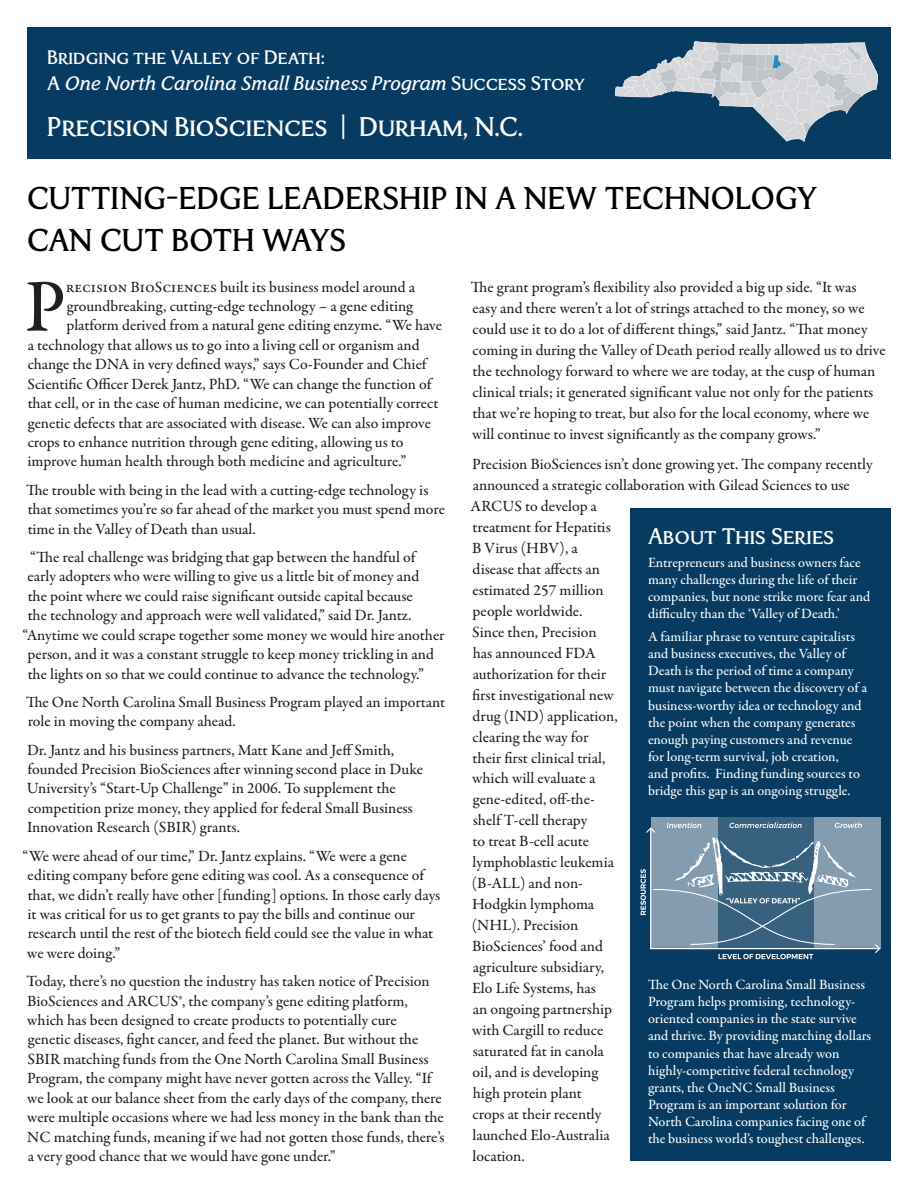
<style>
.page{position:relative;width:918px;height:1188px;background:#fff}
.page>*{position:absolute;margin:0;border:0;box-sizing:border-box;transform-origin:0 0}
.t1{font:500 75px "Garamond Premr Pro";color:#231f20}
.t2{font:31.5px/42px "North Carolina Smallcaps";letter-spacing:.01em;color:#000}
.t3{font:27px "North Carolina Smallcaps";color:#fff}
.t4{font:22.5px "North Carolina Smallcaps";color:#fff}
.t5{font:19.5px/25.5px "North Carolina Smallcaps";color:#fff}
.t6{font:500 15.75px/21px "Garamond Premr Pro";color:#231f20}
.t7{font:500 14.25px/17.1px "Garamond Premr Pro";letter-spacing:-.005em;color:#fff}
.s1{font-family:"North Carolina";font-style:italic}
</style>
<div class="page">
<div style="left:27px;top:27px;width:864px;height:131px;background:#083b61"></div>
<div style="left:630px;top:509px;width:261px;height:652px;background:#083b61"></div>
<div style="left:718px;top:817px;width:96px;height:132px;background:#38617f"></div>
<div style="left:651px;top:817px;width:67px;height:132px;background:#839caf"></div>
<div style="left:814px;top:817px;width:66px;height:132px;background:#839caf"></div>
<svg style="left:641px;top:822px;width:239px;height:137px"></svg>
<img style="left:615px;top:41px;width:262px;height:101px">
<p class="t5" style="left:47px;top:45px;width:539px">Bridging the Valley of Death:<br>A <span class="s1">One North Carolina Small Business Program</span> Success Story</p>
<p class="t3" style="left:47px;top:114px;width:477px">Precision BioSciences | Durham, N.C.</p>
<p class="t2" style="left:27px;top:178px;width:792px">CUTTING-EDGE LEADERSHIP IN A NEW TECHNOLOGY<br>CAN CUT BOTH WAYS</p>
<p class="t1" style="left:24px;top:262px;width:43px">P</p>
<p class="t6" style="left:66px;top:277px;width:351px">recision BioSciences built its business model around a</p>
<p class="t6" style="left:471px;top:277px;width:416px">The grant program’s flexibility also provided a big up side. “It was<br>easy and there weren’t a lot of strings attached to the money, so we could use it to do a lot of different things,” said Jantz. “That money coming in during the Valley of Death period really allowed us to drive the technology forward to where we are today, at the cusp of human clinical trials; it generated significant value not only for the patients that we’re hoping to treat, but also for the local economy, where we will continue to invest significantly as the company grows.”</p>
<p class="t6" style="left:471px;top:454px;width:403px">Precision BioSciences isn’t done growing yet. The company recently announced a strategic collaboration with Gilead Sciences to use<br>ARCUS to develop a<br>treatment for Hepatitis<br>B Virus (HBV), a<br>disease that affects an<br>estimated 257 million<br>people worldwide.<br>Since then, Precision<br>has announced FDA<br>authorization for their<br>first investigational new<br>drug (IND) application,<br>clearing the way for<br>their first clinical trial,<br>which will evaluate a<br>gene-edited, off-the-<br>shelf T-cell therapy<br>to treat B-cell acute<br>lymphoblastic leukemia<br>(B-ALL) and non-<br>Hodgkin lymphoma<br>(NHL). Precision<br>BioSciences’ food and<br>agriculture subsidiary,<br>Elo Life Systems, has<br>an ongoing partnership<br>with Cargill to reduce<br>saturated fat in canola<br>oil, and is developing<br>high protein plant<br>crops at their recently<br>launched Elo-Australia<br>location.</p>
<p class="t6" style="left:67px;top:296px;width:348px">groundbreaking, cutting-edge technology – a gene editing</p>
<p class="t6" style="left:67px;top:315px;width:377px">platform derived from a natural gene editing enzyme. “We have</p>
<p class="t6" style="left:28px;top:335px;width:394px">a technology that allows us to go into a living cell or organism and</p>
<p class="t6" style="left:28px;top:354px;width:400px">change the DNA in very defined ways,” says Co-Founder and Chief</p>
<p class="t6" style="left:27px;top:374px;width:406px">Scientific Officer Derek Jantz, PhD. “We can change the function of</p>
<p class="t6" style="left:28px;top:393px;width:412px">that cell, or in the case of human medicine, we can potentially correct</p>
<p class="t6" style="left:28px;top:413px;width:405px">genetic defects that are associated with disease. We can also improve</p>
<p class="t6" style="left:28px;top:432px;width:377px">crops to enhance nutrition through gene editing, allowing us to</p>
<p class="t6" style="left:28px;top:451px;width:380px">improve human health through both medicine and agriculture.”</p>
<p class="t6" style="left:26px;top:480px;width:420px;line-height:19.5px">The trouble with being in the lead with a cutting-edge technology is that sometimes you’re so far ahead of the market you must spend more time in the Valley of Death than usual.</p>
<p class="t6" style="left:30px;top:547px;width:387px">“The real challenge was bridging that gap between the handful of</p>
<p class="t6" style="left:28px;top:566px;width:393px">early adopters who were willing to give us a little bit of money and</p>
<p class="t6" style="left:28px;top:586px;width:387px">the point where we could raise significant outside capital because</p>
<p class="t6" style="left:28px;top:605px;width:385px">the technology and approach were well validated,” said Dr. Jantz.</p>
<p class="t6" style="left:22px;top:625px;width:424px">“Anytime we could scrape together some money we would hire another</p>
<p class="t6" style="left:28px;top:644px;width:408px">person, and it was a constant struggle to keep money trickling in and</p>
<p class="t6" style="left:28px;top:663px;width:398px">the lights on so that we could continue to advance the technology.”</p>
<p class="t6" style="left:26px;top:693px;width:421px;line-height:19.5px">The One North Carolina Small Business Program played an important role in moving the company ahead.</p>
<p class="t6" style="left:27px;top:740px;width:398px;line-height:19.5px">Dr. Jantz and his business partners, Matt Kane and Jeff Smith, founded Precision BioSciences after winning second place in Duke University’s “Start-Up Challenge” in 2006. To supplement the competition prize money, they applied for federal Small Business Innovation Research (SBIR) grants.</p>
<p class="t6" style="left:27px;top:846px;width:415px;line-height:19.5px;text-indent:-5px">“We were ahead of our time,” Dr. Jantz explains. “We were a gene editing company before gene editing was cool. As a consequence of that, we didn’t really have other [funding] options. In those early days it was critical for us to get grants to pay the bills and continue our research until the rest of the biotech field could see the value in what we were doing.”</p>
<p class="t6" style="left:27px;top:972px;width:420px;line-height:19.5px">Today, there’s no question the industry has taken notice of Precision BioSciences and ARCUS®, the company’s gene editing platform, which has been designed to create products to potentially cure<br>genetic diseases, fight cancer, and feed the planet. But without the SBIR matching funds from the One North Carolina Small Business Program, the company might have never gotten across the Valley. “If we look at our balance sheet from the early days of the company, there were multiple occasions where we had less money in the bank than the NC matching funds, meaning if we had not gotten those funds, there’s a very good chance that we would have gone under.”</p>
<p class="t4" style="left:648px;top:525px;width:188px">About This Series</p>
<p class="t7" style="left:648px;top:554px;width:224px">Entrepreneurs and business owners face many challenges during the life of their companies, but none strike more fear and difficulty than the ‘Valley of Death.’</p>
<p class="t7" style="left:648px;top:628px;width:221px">A familiar phrase to venture capitalists and business executives, the Valley of Death is the period of time a company must navigate between the discovery of a business-worthy idea or technology and the point when the company generates enough paying customers and revenue for long-term survival, job creation,<br>and profits. Finding funding sources to bridge this gap is an ongoing struggle.</p>
<p class="t7" style="left:648px;top:976px;width:225px">The One North Carolina Small Business Program helps promising, technology&shy;oriented companies in the state survive and thrive. By providing matching dollars to companies that have already won highly-competitive federal technology grants, the OneNC Small Business Program is an important solution for North Carolina companies facing one of the business world’s toughest challenges.</p>
</div>
